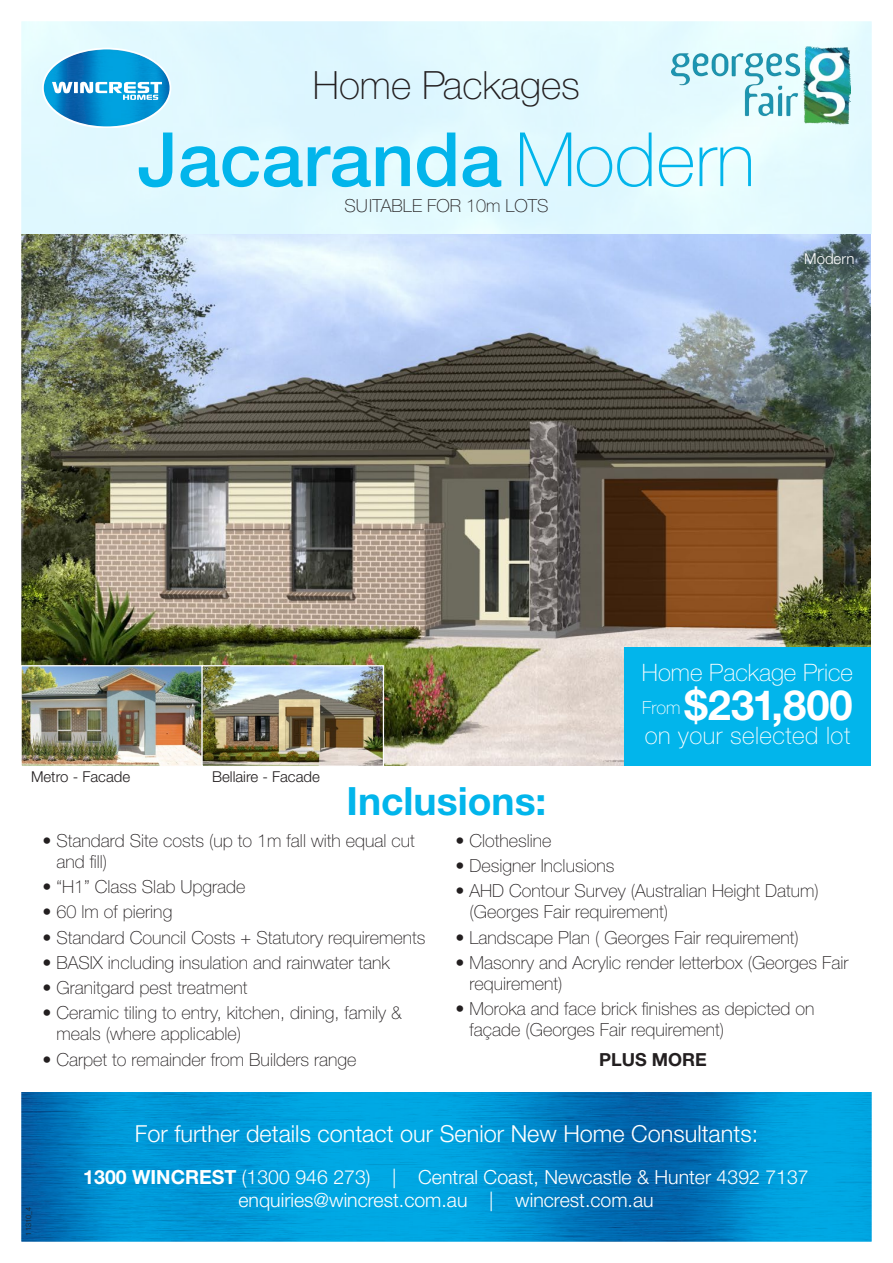
<style>
.page{position:relative;width:893px;height:1263px;background:#fff}
.page>*{position:absolute;margin:0;border:0;box-sizing:border-box;transform-origin:0 0}
.t1{font:500 75px "Helvetica Neue LT Std";color:#02b5eb}
.t2{font:700 41.7px "Helvetica Neue LT Std";color:#fff}
.t3{font:100 39px "Helvetica Neue LT Std";color:#231f20}
.t4{font:700 39px "Helvetica Neue LT Std";color:#02b5eb}
.t5{font:100 24px "Helvetica Neue LT Std";letter-spacing:.01em;color:#fff}
.t6{font:300 23.55px "Helvetica Neue LT Std";color:#fff}
.t7{font:300 19.5px/23.4px "Helvetica Neue LT Std";color:#fff;text-align:center}
.t8{font:100 18px/21px "Helvetica Neue LT Std";color:#231f20}
.t9{font:700 18px "Helvetica Neue LT Std";color:#231f20}
.t10{font:100 18px "Helvetica Neue LT Std";color:#fff}
.t11{font:300 15px "Helvetica Neue LT Std";color:#231f20}
.t12{font:300 15px "Helvetica Neue LT Std";color:#fff}
.t13{font:300 7.5px "Helvetica Neue LT Std";color:#231f20}
.s1{font-weight:100}
.s2{font-weight:700}
</style>
<div class="page">
<img style="left:22px;top:234px;width:849px;height:531px">
<div style="left:0;top:0;width:893px;height:234px;background:#e1f9fe"></div>
<img style="left:22px;top:664px;width:363px;height:102px">
<img style="left:22px;top:1093px;width:849px;height:148px">
<img style="left:671px;top:47px;width:179px;height:77px">
<svg style="left:44px;top:49px;width:126px;height:78px"></svg>
<div style="left:624px;top:647px;width:247px;height:119px;background:#02b5eb"></div>
<div style="left:0;top:0;width:893px;height:1263px;border:21px solid #fff"></div>
<h3 class="t3" style="left:313px;top:63px;width:269px">Home Packages</h3>
<h1 class="t1" style="left:138px;top:115px;width:619px">Jacaranda <span class="s1">Modern</span></h1>
<p class="t8" style="left:345px;top:195px;width:205px">SUITABLE FOR 10m LOTS</p>
<p class="t12" style="left:804px;top:249px;width:52px">Modern</p>
<p class="t11" style="left:31px;top:768px;width:101px">Metro - Facade</p>
<p class="t11" style="left:212px;top:768px;width:109px">Bellaire - Facade</p>
<h3 class="t4" style="left:346px;top:777px;width:201px">Inclusions:</h3>
<h3 class="t5" style="left:642px;top:659px;width:213px">Home Package Price</h3>
<p class="t10" style="left:642px;top:697px;width:40px">From</p>
<h2 class="t2" style="left:685px;top:679px;width:170px">$231,800</h2>
<h3 class="t5" style="left:645px;top:722px;width:207px">on your selected lot</h3>
<p class="t8" style="left:57px;top:830px;width:360px;text-indent:-14px">• Standard Site costs (up to 1m fall with equal cut and fill)</p>
<p class="t8" style="left:43px;top:876px;width:204px">• “H1” Class Slab Upgrade</p>
<p class="t8" style="left:43px;top:901px;width:131px">• 60 lm of piering</p>
<p class="t8" style="left:43px;top:926px;width:384px">• Standard Council Costs + Statutory requirements</p>
<p class="t8" style="left:43px;top:952px;width:349px">• BASIX including insulation and rainwater tank</p>
<p class="t8" style="left:43px;top:977px;width:207px">• Granitgard pest treatment</p>
<p class="t8" style="left:57px;top:1002px;width:347px;text-indent:-14px">• Ceramic tiling to entry, kitchen, dining, family &amp; meals (where applicable)</p>
<p class="t8" style="left:43px;top:1048px;width:315px">• Carpet to remainder from Builders range</p>
<p class="t8" style="left:455px;top:830px;width:98px">• Clothesline</p>
<p class="t8" style="left:455px;top:855px;width:160px">• Designer Inclusions</p>
<p class="t8" style="left:469px;top:880px;width:351px;text-indent:-14px">• AHD Contour Survey (Australian Height Datum) (Georges Fair requirement)</p>
<p class="t8" style="left:455px;top:926px;width:345px">• Landscape Plan ( Georges Fair requirement)</p>
<p class="t8" style="left:469px;top:952px;width:381px;text-indent:-14px">• Masonry and Acrylic render letterbox (Georges Fair requirement)</p>
<p class="t8" style="left:469px;top:998px;width:347px;text-indent:-14px">• Moroka and face brick finishes as depicted on façade (Georges Fair requirement)</p>
<p class="t9" style="left:599px;top:1048px;width:109px">PLUS MORE</p>
<p class="t13" style="left:24px;top:1235px;width:30px;rotate:-90deg">11310_4</p>
<h3 class="t6" style="left:135px;top:1119px;width:625px">For further details contact our Senior New Home Consultants:</h3>
<p class="t7" style="left:83px;top:1165px;width:727px"><span class="s2">1300 WINCREST</span> (1300 946 273) | Central Coast, Newcastle &amp; Hunter 4392 7137 enquiries@wincrest.com.au | wincrest.com.au</p>
</div>
